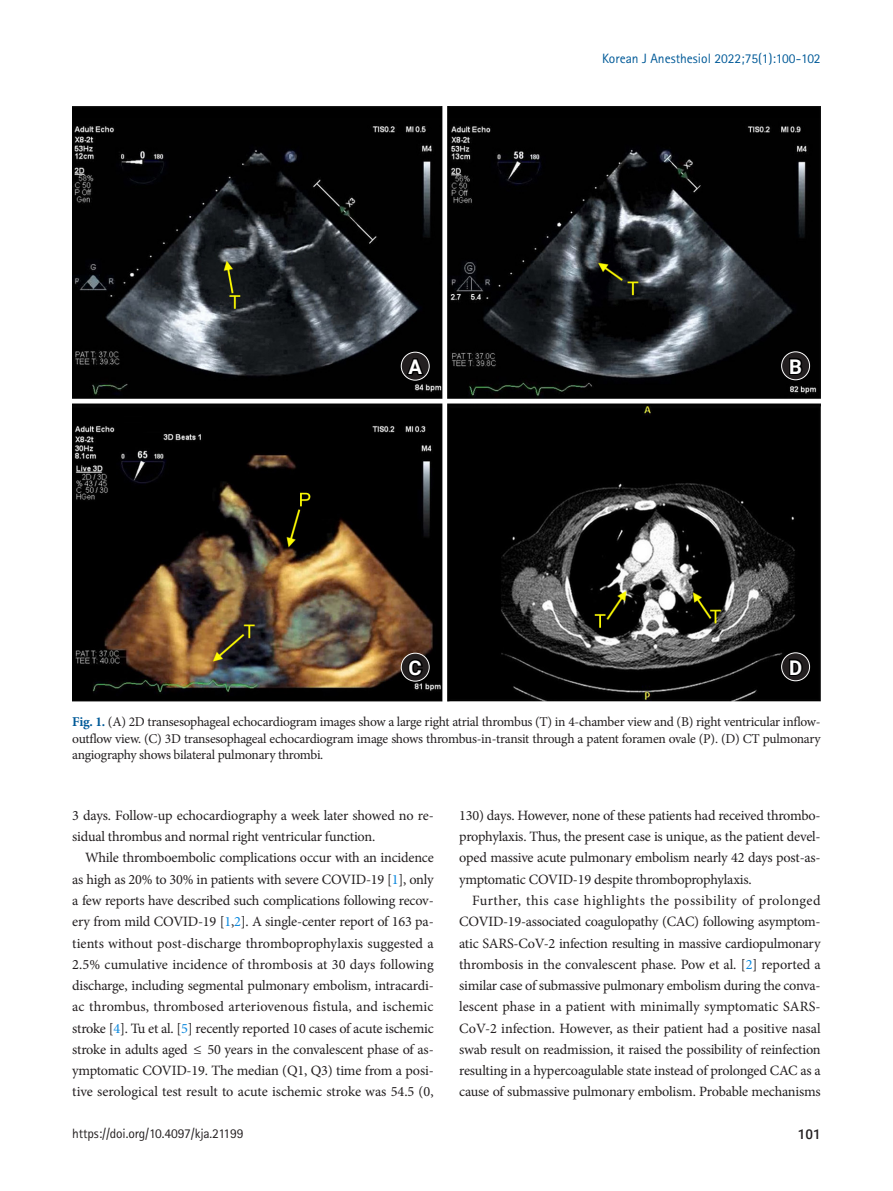
<style>
.page{position:relative;width:893px;height:1191px;background:#fff}
.page>*{position:absolute;margin:0;border:0;box-sizing:border-box;transform-origin:0 0}
.t1{font:700 20.25px "Roboto";color:#fff}
.body{font:14.25px/21.3px "Minion Pro";letter-spacing:-.015em;color:#231f20;text-align:justify}
.fig-caption{font:13.5px/16.5px "Minion Pro";letter-spacing:-.025em;color:#231f20;text-align:justify}
.t2{font:13.5px "Rotis Sans Serif Std";color:#015a98}
.t3{font:13.5px "Rotis Sans Serif Std";letter-spacing:-.01em;color:#231f20}
.t4{font:500 13.5px "Roboto";color:#231f20}
.s1{font-weight:700;color:#015a98}
.s2{color:#0b88de}
</style>
<div class="page">
<img style="left:72px;top:106px;width:748px;height:596px">
<svg style="left:782px;top:352px;width:28px;height:28px"></svg>
<div style="left:781px;top:351px;width:29px;height:29px;border:1px solid #fff;border-radius:50%"></div>
<svg style="left:788px;top:356px;width:16px;height:20px"></svg>
<svg style="left:782px;top:653px;width:28px;height:28px"></svg>
<div style="left:781px;top:652px;width:29px;height:29px;border:1px solid #fff;border-radius:50%"></div>
<svg style="left:787px;top:656px;width:18px;height:21px"></svg>
<svg style="left:401px;top:352px;width:28px;height:28px"></svg>
<div style="left:401px;top:352px;width:29px;height:28px;border:1px solid #fff;border-radius:50%"></div>
<svg style="left:405px;top:357px;width:21px;height:20px"></svg>
<svg style="left:401px;top:653px;width:28px;height:28px"></svg>
<div style="left:401px;top:652px;width:29px;height:29px;border:1px solid #fff;border-radius:50%"></div>
<svg style="left:406px;top:657px;width:18px;height:21px"></svg>
<p class="t1" style="left:408px;top:352px;width:15px">A</p>
<p class="t1" style="left:409px;top:653px;width:15px">C</p>
<p class="t2" style="left:602px;top:51px;width:220px">Korean J Anesthesiol 2022;75(1):100-102</p>
<p class="t1" style="left:789px;top:352px;width:14px">B</p>
<p class="t1" style="left:789px;top:653px;width:15px">D</p>
<p class="fig-caption" style="left:72px;top:714px;width:750px"><span class="s1">Fig. 1.</span> (A) 2D transesophageal echocardiogram images show a large right atrial thrombus (T) in 4-chamber view and (B) right ventricular inflow&shy;outflow view. (C) 3D transesophageal echocardiogram image shows thrombus-in-transit through a patent foramen ovale (P). (D) CT pulmonary angiography shows bilateral pulmonary thrombi.</p>
<p class="body" style="left:72px;top:804px;width:363px">3 days. Follow-up echocardiography a week later showed no re&shy;sidual thrombus and normal right ventricular function.</p>
<p class="body" style="left:72px;top:847px;width:363px;text-indent:13px">While thromboembolic complications occur with an incidence as high as 20% to 30% in patients with severe COVID-19 [<span class="s2">1</span>], only a few reports have described such complications following recov&shy;ery from mild COVID-19 [<span class="s2">1</span>,<span class="s2">2</span>]. A single-center report of 163 pa&shy;tients without post-discharge thromboprophylaxis suggested a 2.5% cumulative incidence of thrombosis at 30 days following discharge, including segmental pulmonary embolism, intracardi&shy;ac thrombus, thrombosed arteriovenous fistula, and ischemic stroke [<span class="s2">4</span>]. Tu et al. [<span class="s2">5</span>] recently reported 10 cases of acute ischemic stroke in adults aged ≤ 50 years in the convalescent phase of as&shy;ymptomatic COVID-19. The median (Q1, Q3) time from a posi&shy;tive serological test result to acute ischemic stroke was 54.5 (0,</p>
<p class="body" style="left:459px;top:804px;width:363px">130) days. However, none of these patients had received thrombo&shy;prophylaxis. Thus, the present case is unique, as the patient devel&shy;oped massive acute pulmonary embolism nearly 42 days post-as&shy;ymptomatic COVID-19 despite thromboprophylaxis.</p>
<p class="body" style="left:459px;top:890px;width:363px;text-indent:13px">Further, this case highlights the possibility of prolonged COVID-19-associated coagulopathy (CAC) following asymptom&shy;atic SARS-CoV-2 infection resulting in massive cardiopulmonary thrombosis in the convalescent phase. Pow et al. [<span class="s2">2</span>] reported a similar case of submassive pulmonary embolism during the conva&shy;lescent phase in a patient with minimally symptomatic SARS-CoV-2 infection. However, as their patient had a positive nasal swab result on readmission, it raised the possibility of reinfection resulting in a hypercoagulable state instead of prolonged CAC as a cause of submassive pulmonary embolism. Probable mechanisms</p>
<p class="t3" style="left:72px;top:1125px;width:173px">https://doi.org/10.4097/kja.21199</p>
<p class="t4" style="left:798px;top:1124px;width:25px">101</p>
</div>
